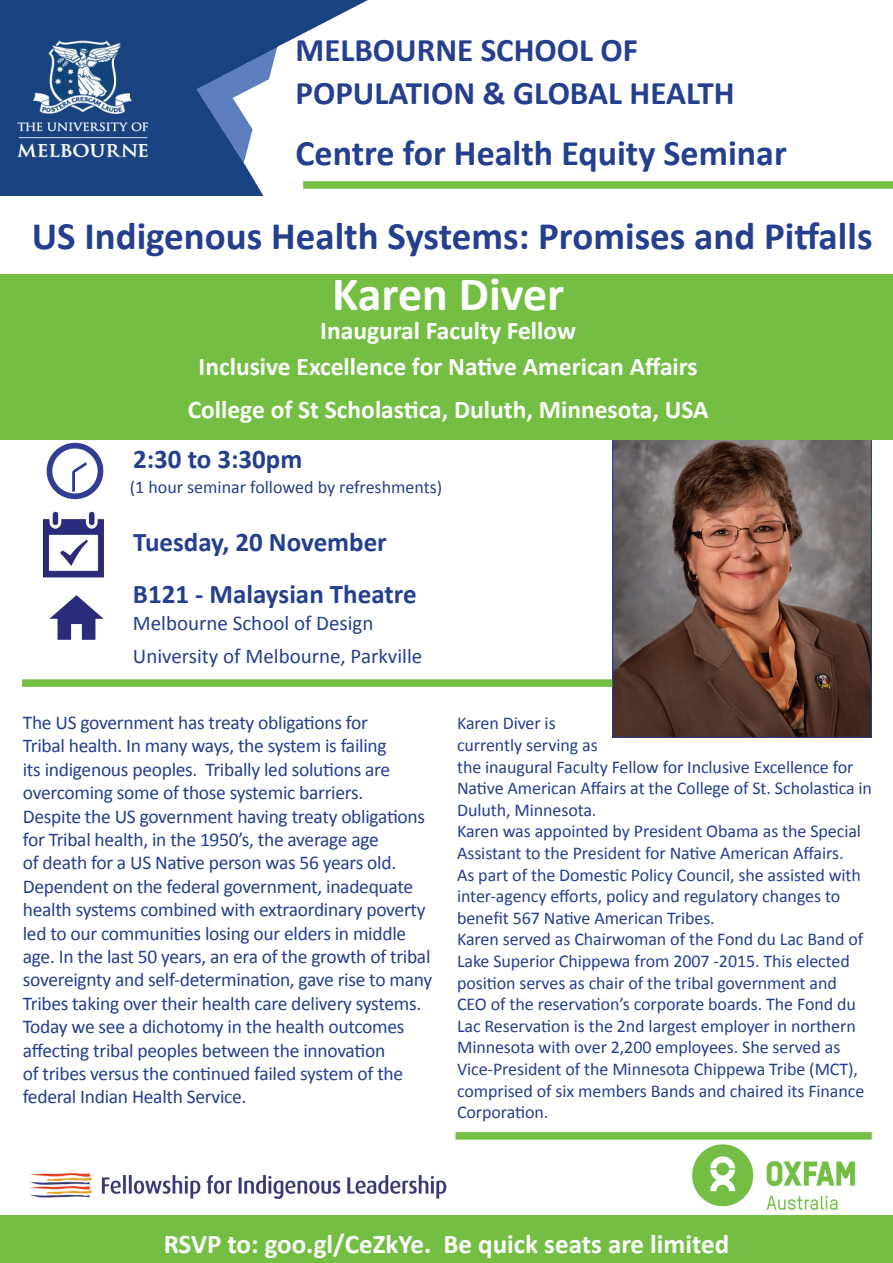
<style>
.page{position:relative;width:893px;height:1263px;background:#fff}
.page>*{position:absolute;margin:0;border:0;box-sizing:border-box;transform-origin:0 0}
.t1{font:700 48px "Calibri";color:#fff}
.t2{font:700 39px "Calibri";color:#253f8e}
.t3{font:700 36px "Calibri";color:#253f8e}
.t4{font:700 33px/43.2px "Calibri";color:#253f8e}
.t5{font:700 27px/52.2px "Calibri";color:#253f8e}
.t6{font:700 27px "Calibri";color:#fff}
.t7{font:700 25.5px/36px "Calibri";color:#fff;text-align:center}
.t8{font:21px/32.4px "Calibri";color:#253f8e}
.t9{font:19.5px/23.4px "Calibri";letter-spacing:-.015em;color:#253f8e}
.t10{font:18px/21.6px "Calibri";letter-spacing:-.005em;color:#253f8e}
</style>
<div class="page">
<img style="left:614px;top:439px;width:256px;height:297px">
<div style="left:612px;top:434px;width:260px;height:304px;border:1px solid #253f8e"></div>
<div style="left:0;top:274px;width:893px;height:165px;background:#74bf43"></div>
<img style="left:43px;top:511px;width:60px;height:66px">
<img style="left:49px;top:595px;width:55px;height:45px">
<div style="left:0;top:1216px;width:893px;height:47px;background:#74bf43"></div>
<img style="left:46px;top:442px;width:58px;height:58px">
<img style="left:0;top:0;width:368px;height:196px">
<img style="left:30px;top:1173px;width:416px;height:26px">
<img style="left:692px;top:1144px;width:163px;height:66px">
<div style="left:303px;top:181px;width:590px;height:8px;background:#74bf43"></div>
<div style="left:22px;top:679px;width:590px;height:8px;background:#74bf43"></div>
<div style="left:455px;top:1132px;width:417px;height:8px;background:#74bf43"></div>
<h3 class="t4" style="left:296px;top:28px;width:441px">MELBOURNE SCHOOL OF<br>POPULATION &amp; GLOBAL HEALTH</h3>
<h3 class="t3" style="left:296px;top:130px;width:493px">Centre for Health Equity Seminar</h3>
<h2 class="t2" style="left:32px;top:211px;width:842px">US Indigenous Health Systems: Promises and Pitfalls</h2>
<h1 class="t1" style="left:332px;top:264px;width:234px">Karen Diver</h1>
<h3 class="t7" style="left:199px;top:313px;width:501px">Inaugural Faculty Fellow<br>Inclusive Excellence for Native American Affairs</h3>
<h3 class="t7" style="left:188px;top:392px;width:522px">College of St Scholastica, Duluth, Minnesota, USA</h3>
<h3 class="t5" style="left:133px;top:433px;width:171px">2:30 to 3:30pm</h3>
<p class="t10" style="left:130px;top:476px;width:314px">(1 hour seminar followed by refreshments)</p>
<h3 class="t5" style="left:133px;top:516px;width:285px">Tuesday, 20 November<br>B121 - Malaysian Theatre</h3>
<p class="t8" style="left:133px;top:607px;width:291px">Melbourne School of Design<br>University of Melbourne, Parkville</p>
<p class="t9" style="left:23px;top:711px;width:411px">The US government has treaty obligations for<br>Tribal health. In many ways, the system is failing<br>its indigenous peoples. Tribally led solutions are overcoming some of those systemic barriers.<br>Despite the US government having treaty obligations for Tribal health, in the 1950’s, the average age<br>of death for a US Native person was 56 years old.<br>Dependent on the federal government, inadequate health systems combined with extraordinary poverty led to our communities losing our elders in middle age. In the last 50 years, an era of the growth of tribal sovereignty and self-determination, gave rise to many Tribes taking over their health care delivery systems.<br>Today we see a dichotomy in the health outcomes affecting tribal peoples between the innovation<br>of tribes versus the continued failed system of the federal Indian Health Service.</p>
<p class="t10" style="left:457px;top:713px;width:416px">Karen Diver is<br>currently serving as<br>the inaugural Faculty Fellow for Inclusive Excellence for Native American Affairs at the College of St. Scholastica in Duluth, Minnesota.<br>Karen was appointed by President Obama as the Special Assistant to the President for Native American Affairs.<br>As part of the Domestic Policy Council, she assisted with inter-agency efforts, policy and regulatory changes to benefit 567 Native American Tribes.<br>Karen served as Chairwoman of the Fond du Lac Band of Lake Superior Chippewa from 2007 -2015. This elected position serves as chair of the tribal government and<br>CEO of the reservation’s corporate boards. The Fond du Lac Reservation is the 2nd largest employer in northern Minnesota with over 2,200 employees. She served as Vice-President of the Minnesota Chippewa Tribe (MCT), comprised of six members Bands and chaired its Finance Corporation.</p>
<h3 class="t6" style="left:164px;top:1226px;width:567px">RSVP to: goo.gl/CeZkYe. Be quick seats are limited</h3>
</div>
